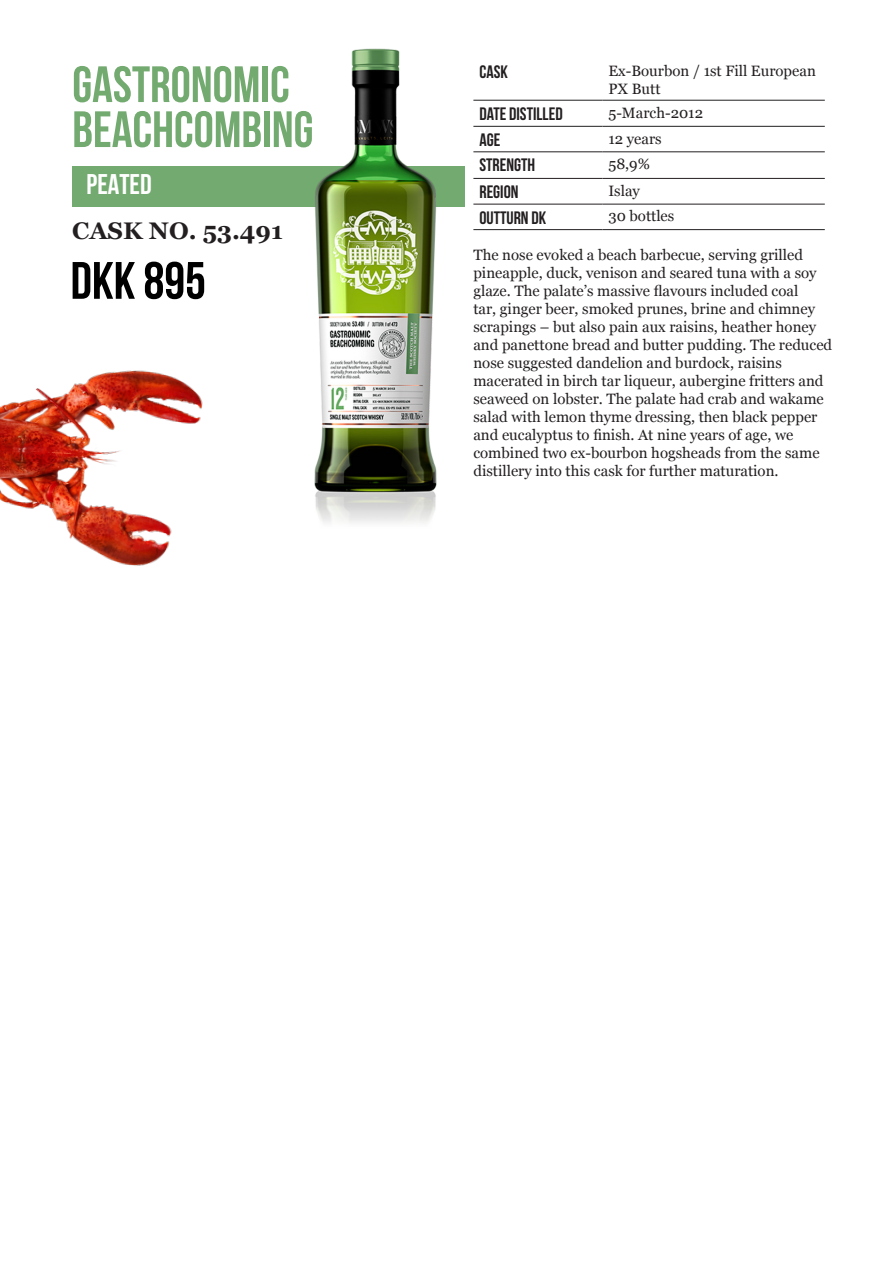
<style>
.page{position:relative;width:893px;height:1263px;background:#fff}
.page>*{position:absolute;margin:0;border:0;box-sizing:border-box;transform-origin:0 0}
.t1{font:700 52.5px "Bebas Neue";color:#000001}
.t2{font:700 51px/45px "Bebas Neue";color:#73aa70}
.t3{font:700 28.5px "Bebas Neue";color:#fff}
.t4{font:700 24px "Georgia";color:#231f20}
.t5{font:700 18px "Bebas Neue";color:#231f20}
.t6{font:15px/18px "Georgia";color:#231f20}
</style>
<div class="page">
<img style="left:0;top:370px;width:203px;height:196px">
<div style="left:72px;top:166px;width:393px;height:40px;background:#73aa70"></div>
<img style="left:313px;top:48px;width:127px;height:475px">
<hr style="left:473px;top:100px;width:129px;height:1px;background:#231f20">
<hr style="left:602px;top:100px;width:223px;height:1px;background:#231f20">
<hr style="left:473px;top:126px;width:129px;height:1px;background:#231f20">
<hr style="left:602px;top:126px;width:223px;height:1px;background:#231f20">
<hr style="left:473px;top:151px;width:129px;height:1px;background:#231f20">
<hr style="left:602px;top:151px;width:223px;height:1px;background:#231f20">
<hr style="left:473px;top:178px;width:129px;height:1px;background:#231f20">
<hr style="left:602px;top:178px;width:223px;height:1px;background:#231f20">
<hr style="left:473px;top:204px;width:129px;height:1px;background:#231f20">
<hr style="left:602px;top:204px;width:223px;height:1px;background:#231f20">
<hr style="left:473px;top:229px;width:129px;height:1px;background:#231f20">
<hr style="left:602px;top:229px;width:223px;height:1px;background:#231f20">
<p class="t2" style="left:72px;top:61px;width:243px">GASTRONOMIC<br>BEACHCOMBING</p>
<p class="t3" style="left:86px;top:169px;width:67px">PEATED</p>
<p class="t4" style="left:72px;top:213px;width:212px">CASK NO. 53.491</p>
<p class="t1" style="left:71px;top:252px;width:137px">DKK 895</p>
<p class="t5" style="left:479px;top:62px;width:30px">CASK</p>
<p class="t6" style="left:608px;top:61px;width:209px">Ex-Bourbon / 1st Fill European<br>PX Butt</p>
<p class="t5" style="left:479px;top:104px;width:85px">DATE DISTILLED</p>
<p class="t6" style="left:608px;top:103px;width:96px">5-March-2012</p>
<p class="t5" style="left:479px;top:130px;width:22px">AGE</p>
<p class="t6" style="left:608px;top:129px;width:55px">12 years</p>
<p class="t5" style="left:479px;top:155px;width:57px">STRENGTH</p>
<p class="t6" style="left:608px;top:154px;width:43px">58,9%</p>
<p class="t5" style="left:479px;top:182px;width:41px">REGION</p>
<p class="t6" style="left:608px;top:181px;width:33px">Islay</p>
<p class="t5" style="left:479px;top:208px;width:68px">OUTTURN DK</p>
<p class="t6" style="left:608px;top:207px;width:67px">30 bottles</p>
<p class="t6" style="left:473px;top:245px;width:360px">The nose evoked a beach barbecue, serving grilled pineapple, duck, venison and seared tuna with a soy glaze. The palate’s massive flavours included coal<br>tar, ginger beer, smoked prunes, brine and chimney scrapings – but also pain aux raisins, heather honey and panettone bread and butter pudding. The reduced nose suggested dandelion and burdock, raisins macerated in birch tar liqueur, aubergine fritters and seaweed on lobster. The palate had crab and wakame salad with lemon thyme dressing, then black pepper and eucalyptus to finish. At nine years of age, we combined two ex-bourbon hogsheads from the same distillery into this cask for further maturation.</p>
</div>
